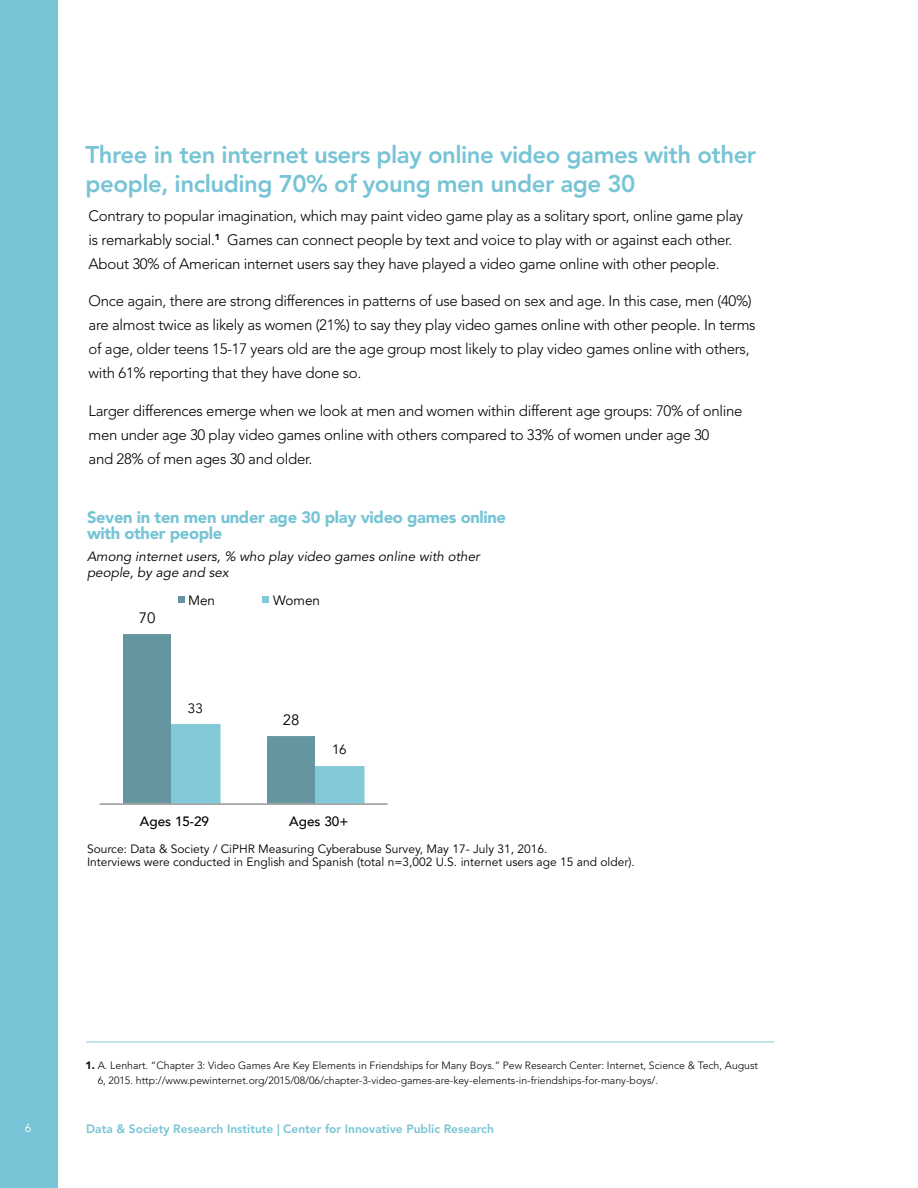
<style>
.page{position:relative;width:918px;height:1188px;background:#fff}
.page>*{position:absolute;margin:0;border:0;box-sizing:border-box;transform-origin:0 0}
.t1{font:800 24px/28.5px "Avenir";letter-spacing:-.02em;color:#76c4d5}
.t2{font:900 16.5px/16.5px "Avenir";letter-spacing:-.02em;color:#76c4d5}
.t3{font:300 15px/24px "Avenir";letter-spacing:-.02em;color:#000}
.t4{font:15px "Avenir";color:#010101}
.t5{font:italic 13.5px/16.5px "Avenir";color:#000}
.t6{font:500 13.5px "Avenir";color:#010101}
.t7{font:13.5px "Avenir";color:#010101}
.t8{font:12px/13.5px "Avenir";color:#000}
.t9{font:800 12px "Avenir";color:#76c4d5}
.t10{font:12px "Avenir";color:#fff}
.t11{font:300 10.5px/15px "Avenir";color:#000}
.s1{font-weight:900}
</style>
<div class="page">
<div style="left:0;top:0;width:58px;height:1188px;background:#76c4d5"></div>
<svg style="left:123px;top:634px;width:241px;height:169px"></svg>
<hr style="left:100px;top:803px;width:288px;height:2px;background:#979797">
<div style="left:178px;top:596px;width:7px;height:7px;background:#65959f"></div>
<div style="left:262px;top:596px;width:7px;height:7px;background:#81c9d6"></div>
<hr style="left:86px;top:1042px;width:688px;height:1px;background:#80cad7">
<h1 class="t1" style="left:86px;top:141px;width:672px">Three in ten internet users play online video games with other people, including 70% of young men under age 30</h1>
<p class="t3" style="left:89px;top:204px;width:656px">Contrary to popular imagination, which may paint video game play as a solitary sport, online game play is remarkably social.<sup>1</sup> Games can connect people by text and voice to play with or against each other.<br>About 30% of American internet users say they have played a video game online with other people.</p>
<p class="t3" style="left:89px;top:289px;width:669px">Once again, there are strong differences in patterns of use based on sex and age. In this case, men (40%) are almost twice as likely as women (21%) to say they play video games online with other people. In terms of age, older teens 15-17 years old are the age group most likely to play video games online with others, with 61% reporting that they have done so.</p>
<p class="t3" style="left:89px;top:399px;width:655px">Larger differences emerge when we look at men and women within different age groups: 70% of online men under age 30 play video games online with others compared to 33% of women under age 30<br>and 28% of men ages 30 and older.</p>
<p class="t2" style="left:87px;top:509px;width:421px">Seven in ten men under age 30 play video games online with other people</p>
<p class="t5" style="left:87px;top:548px;width:394px">Among internet users, % who play video games online with other people, by age and sex</p>
<p class="t4" style="left:139px;top:609px;width:18px">70</p>
<p class="t7" style="left:188px;top:593px;width:29px">Men</p>
<p class="t7" style="left:273px;top:593px;width:48px">Women</p>
<p class="t7" style="left:188px;top:701px;width:17px">33</p>
<p class="t4" style="left:283px;top:711px;width:18px">28</p>
<p class="t7" style="left:332px;top:742px;width:16px">16</p>
<p class="t6" style="left:140px;top:809px;width:71px">Ages 15-29</p>
<p class="t6" style="left:289px;top:809px;width:61px">Ages 30+</p>
<p class="t8" style="left:87px;top:842px;width:549px">Source: Data &amp; Society / CiPHR Measuring Cyberabuse Survey, May 17- July 31, 2016.<br>Interviews were conducted in English and Spanish (total n=3,002 U.S. internet users age 15 and older).</p>
<p class="t11" style="left:98px;top:1058px;width:662px;text-indent:-12px"><span class="s1">1.</span> A. Lenhart. “Chapter 3: Video Games Are Key Elements in Friendships for Many Boys.” Pew Research Center: Internet, Science &amp; Tech, August<br>6, 2015. http://www.pewinternet.org/2015/08/06/chapter-3-video-games-are-key-elements-in-friendships-for-many-boys/.</p>
<p class="t10" style="left:25px;top:1121px;width:8px">6</p>
<p class="t9" style="left:86px;top:1121px;width:409px">Data &amp; Society Research Institute | Center for Innovative Public Research</p>
</div>
